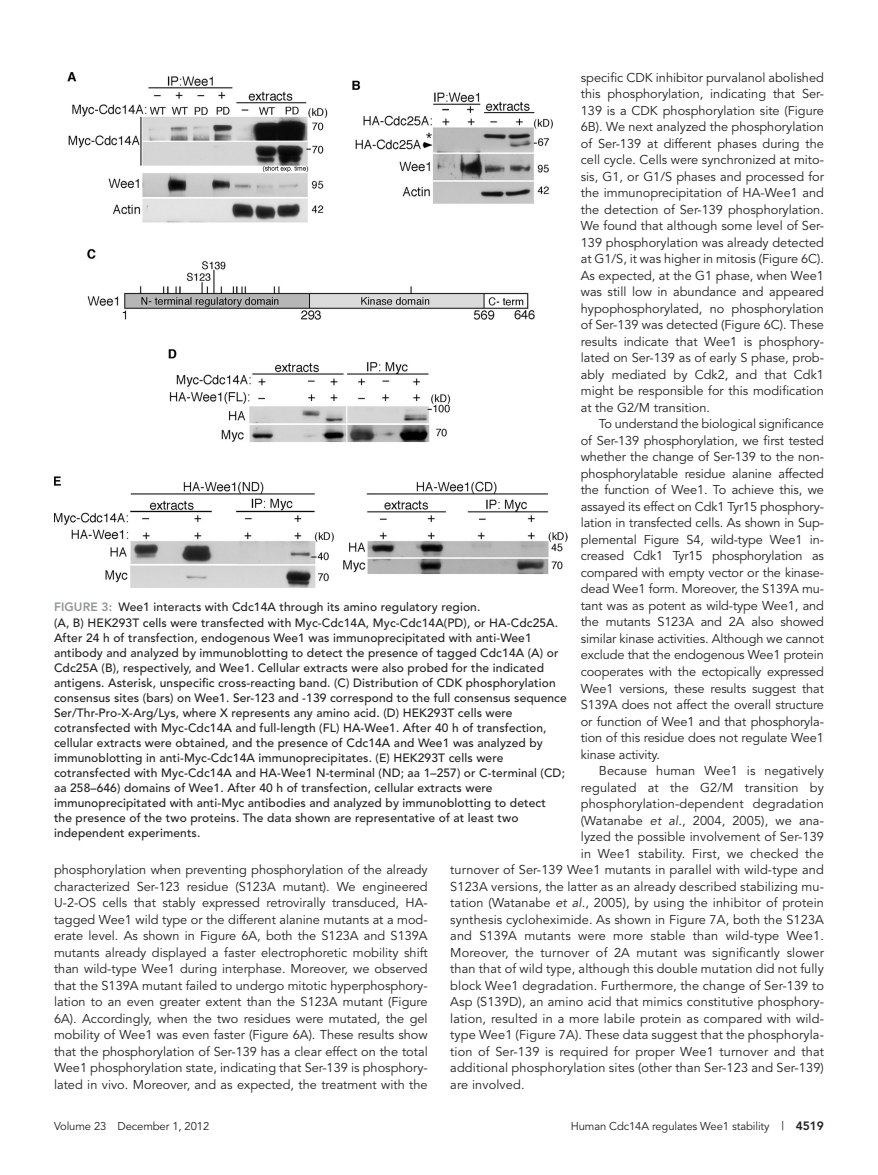
<style>
.page{position:relative;width:878px;height:1175px;background:#fff}
.page>*{position:absolute;margin:0;border:0;box-sizing:border-box;transform-origin:0 0}
.Para{font:12.75px/16.5px "Avenir";letter-spacing:.01em;color:#231f20;text-align:justify}
.ParaFL{font:12.75px/16.5px "Avenir";color:#231f20;text-align:justify}
.FigCaption{font:500 12px/15px "Avenir";letter-spacing:.01em;color:#231f20}
.t1{font:11.25px "Avenir";letter-spacing:-.01em;color:#231f20}
.s1{font-style:italic}
.s2{font-weight:800;color:#939598}
.s3{font-size:12px}
.s4{font-weight:800;font-size:12px}
</style>
<div class="page">
<img style="left:54px;top:72px;width:513px;height:515px">
<p class="ParaFL" style="left:580px;top:69px;width:245px">specific CDK inhibitor purvalanol abolished this phosphorylation, indicating that Ser-139 is a CDK phosphorylation site (Figure 6B). We next analyzed the phosphorylation of Ser-139 at different phases during the cell cycle. Cells were synchronized at mito&shy;sis, G1, or G1/S phases and processed for the immunoprecipitation of HA-Wee1 and the detection of Ser-139 phosphorylation.<br>We found that although some level of Ser-139 phosphorylation was already detected at G1/S, it was higher in mitosis (Figure 6C).<br>As expected, at the G1 phase, when Wee1 was still low in abundance and appeared hypophosphorylated, no phosphorylation of Ser-139 was detected (Figure 6C). These results indicate that Wee1 is phosphory&shy;lated on Ser-139 as of early S phase, prob&shy;ably mediated by Cdk2, and that Cdk1 might be responsible for this modification at the G2/M transition.</p>
<p class="Para" style="left:580px;top:416px;width:245px;text-indent:18px">To understand the biological significance of Ser-139 phosphorylation, we first tested whether the change of Ser-139 to the non&shy;phosphorylatable residue alanine affected the function of Wee1. To achieve this, we assayed its effect on Cdk1 Tyr15 phosphory&shy;lation in transfected cells. As shown in Sup&shy;plemental Figure S4, wild-type Wee1 in&shy;creased Cdk1 Tyr15 phosphorylation as compared with empty vector or the kinase&shy;dead Wee1 form. Moreover, the S139A mu&shy;tant was as potent as wild-type Wee1, and the mutants S123A and 2A also showed similar kinase activities. Although we cannot exclude that the endogenous Wee1 protein cooperates with the ectopically expressed Wee1 versions, these results suggest that S139A does not affect the overall structure or function of Wee1 and that phosphoryla&shy;tion of this residue does not regulate Wee1 kinase activity.</p>
<p class="Para" style="left:598px;top:762px;width:227px">Because human Wee1 is negatively</p>
<p class="Para" style="left:580px;top:779px;width:244px">regulated at the G2/M transition by</p>
<p class="Para" style="left:580px;top:795px;width:245px">phosphorylation-dependent degradation</p>
<p class="Para" style="left:580px;top:812px;width:245px">(Watanabe <span class="s1">et al.</span>, 2004, 2005), we ana-</p>
<p class="Para" style="left:580px;top:828px;width:245px">lyzed the possible involvement of Ser-139</p>
<p class="Para" style="left:580px;top:845px;width:244px">in Wee1 stability. First, we checked the</p>
<p class="Para" style="left:450px;top:861px;width:375px">turnover of Ser-139 Wee1 mutants in parallel with wild-type and</p>
<p class="Para" style="left:450px;top:878px;width:375px">S123A versions, the latter as an already described stabilizing mu-</p>
<p class="Para" style="left:450px;top:894px;width:375px">tation (Watanabe <span class="s1">et al.</span>, 2005), by using the inhibitor of protein</p>
<p class="Para" style="left:450px;top:911px;width:375px">synthesis cycloheximide. As shown in Figure 7A, both the S123A</p>
<p class="Para" style="left:450px;top:927px;width:375px">and S139A mutants were more stable than wild-type Wee1.</p>
<p class="Para" style="left:450px;top:944px;width:375px">Moreover, the turnover of 2A mutant was significantly slower</p>
<p class="Para" style="left:450px;top:960px;width:375px">than that of wild type, although this double mutation did not fully</p>
<p class="Para" style="left:450px;top:977px;width:375px">block Wee1 degradation. Furthermore, the change of Ser-139 to</p>
<p class="Para" style="left:450px;top:993px;width:375px">Asp (S139D), an amino acid that mimics constitutive phosphory-</p>
<p class="Para" style="left:450px;top:1010px;width:375px">lation, resulted in a more labile protein as compared with wild-</p>
<p class="Para" style="left:450px;top:1026px;width:375px">type Wee1 (Figure 7A). These data suggest that the phosphoryla-</p>
<p class="Para" style="left:450px;top:1043px;width:375px">tion of Ser-139 is required for proper Wee1 turnover and that</p>
<p class="Para" style="left:450px;top:1059px;width:375px">additional phosphorylation sites (other than Ser-123 and Ser-139)</p>
<p class="Para" style="left:450px;top:1076px;width:76px">are involved.</p>
<p class="FigCaption" style="left:54px;top:600px;width:514px"><span class="s2">FIGURE 3:</span> Wee1 interacts with Cdc14A through its amino regulatory region.<br>(A, B) HEK293T cells were transfected with Myc-Cdc14A, Myc-Cdc14A(PD), or HA-Cdc25A.<br>After 24 h of transfection, endogenous Wee1 was immunoprecipitated with anti-Wee1 antibody and analyzed by immunoblotting to detect the presence of tagged Cdc14A (A) or Cdc25A (B), respectively, and Wee1. Cellular extracts were also probed for the indicated antigens. Asterisk, unspecific cross-reacting band. (C) Distribution of CDK phosphorylation consensus sites (bars) on Wee1. Ser-123 and -139 correspond to the full consensus sequence Ser/Thr-Pro-X-Arg/Lys, where X represents any amino acid. (D) HEK293T cells were cotransfected with Myc-Cdc14A and full-length (FL) HA-Wee1. After 40 h of transfection, cellular extracts were obtained, and the presence of Cdc14A and Wee1 was analyzed by immunoblotting in anti-Myc-Cdc14A immunoprecipitates. (E) HEK293T cells were cotransfected with Myc-Cdc14A and HA-Wee1 N-terminal (ND; aa 1–257) or C-terminal (CD; aa 258–646) domains of Wee1. After 40 h of transfection, cellular extracts were immunoprecipitated with anti-Myc antibodies and analyzed by immunoblotting to detect the presence of the two proteins. The data shown are representative of at least two independent experiments.</p>
<p class="ParaFL" style="left:54px;top:861px;width:375px">phosphorylation when preventing phosphorylation of the already characterized Ser-123 residue (S123A mutant). We engineered U-2-OS cells that stably expressed retrovirally transduced, HA&shy;tagged Wee1 wild type or the different alanine mutants at a mod&shy;erate level. As shown in Figure 6A, both the S123A and S139A mutants already displayed a faster electrophoretic mobility shift than wild-type Wee1 during interphase. Moreover, we observed that the S139A mutant failed to undergo mitotic hyperphosphory&shy;lation to an even greater extent than the S123A mutant (Figure 6A). Accordingly, when the two residues were mutated, the gel mobility of Wee1 was even faster (Figure 6A). These results show that the phosphorylation of Ser-139 has a clear effect on the total Wee1 phosphorylation state, indicating that Ser-139 is phosphory&shy;lated in vivo. Moreover, and as expected, the treatment with the</p>
<p class="t1" style="left:54px;top:1119px;width:157px">Volume 23 December 1, 2012</p>
<p class="t1" style="left:570px;top:1119px;width:255px">Human Cdc14A regulates Wee1 stability <span class="s3">|</span> <span class="s4">4519</span></p>
</div>
